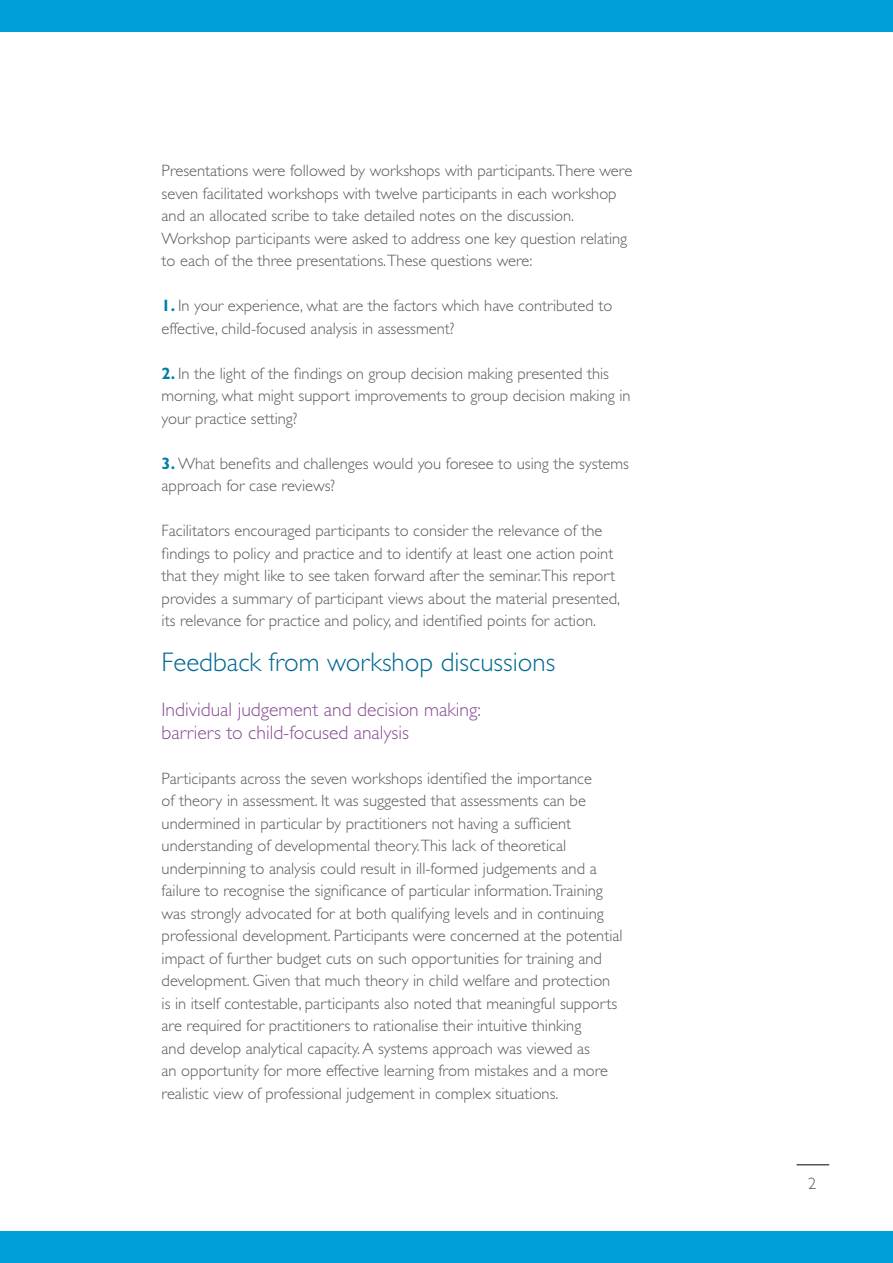
<style>
.page{position:relative;width:893px;height:1263px;background:#fff}
.page>*{position:absolute;margin:0;border:0;box-sizing:border-box;transform-origin:0 0}
.t1{font:300 27px "Gill Sans Std";color:#006991}
.t2{font:300 19.5px/22.5px "Gill Sans Std";color:#884c95}
.t3{font:300 16.5px/22.5px "Gill Sans Std";color:#58595b}
.s1{font-weight:700;color:#007ea4}
</style>
<div class="page">
<div style="left:0;top:0;width:893px;height:32px;background:#009fdb"></div>
<div style="left:0;top:1231px;width:893px;height:32px;background:#009fdb"></div>
<hr style="left:797px;top:1164px;width:32px;height:1px;background:#000">
<p class="t3" style="left:162px;top:160px;width:472px">Presentations were followed by workshops with participants.There were seven facilitated workshops with twelve participants in each workshop and an allocated scribe to take detailed notes on the discussion.<br>Workshop participants were asked to address one key question relating to each of the three presentations.These questions were:</p>
<p class="t3" style="left:162px;top:295px;width:452px"><span class="s1">1.</span> In your experience, what are the factors which have contributed to effective, child-focused analysis in assessment?</p>
<p class="t3" style="left:162px;top:362px;width:470px"><span class="s1">2.</span> In the light of the findings on group decision making presented this morning, what might support improvements to group decision making in your practice setting?</p>
<p class="t3" style="left:162px;top:452px;width:469px"><span class="s1">3.</span> What benefits and challenges would you foresee to using the systems approach for case reviews?</p>
<p class="t3" style="left:162px;top:520px;width:460px">Facilitators encouraged participants to consider the relevance of the findings to policy and practice and to identify at least one action point that they might like to see taken forward after the seminar.This report provides a summary of participant views about the material presented, its relevance for practice and policy, and identified points for action.</p>
<h2 class="t1" style="left:162px;top:647px;width:395px">Feedback from workshop discussions</h2>
<p class="t2" style="left:162px;top:699px;width:321px">Individual judgement and decision making: barriers to child-focused analysis</p>
<p class="t3" style="left:162px;top:767px;width:462px">Participants across the seven workshops identified the importance<br>of theory in assessment. It was suggested that assessments can be undermined in particular by practitioners not having a sufficient understanding of developmental theory.This lack of theoretical underpinning to analysis could result in ill-formed judgements and a failure to recognise the significance of particular information.Training was strongly advocated for at both qualifying levels and in continuing professional development. Participants were concerned at the potential impact of further budget cuts on such opportunities for training and development. Given that much theory in child welfare and protection is in itself contestable, participants also noted that meaningful supports are required for practitioners to rationalise their intuitive thinking<br>and develop analytical capacity.A systems approach was viewed as<br>an opportunity for more effective learning from mistakes and a more realistic view of professional judgement in complex situations.</p>
<p class="t3" style="left:808px;top:1172px;width:10px">2</p>
</div>
